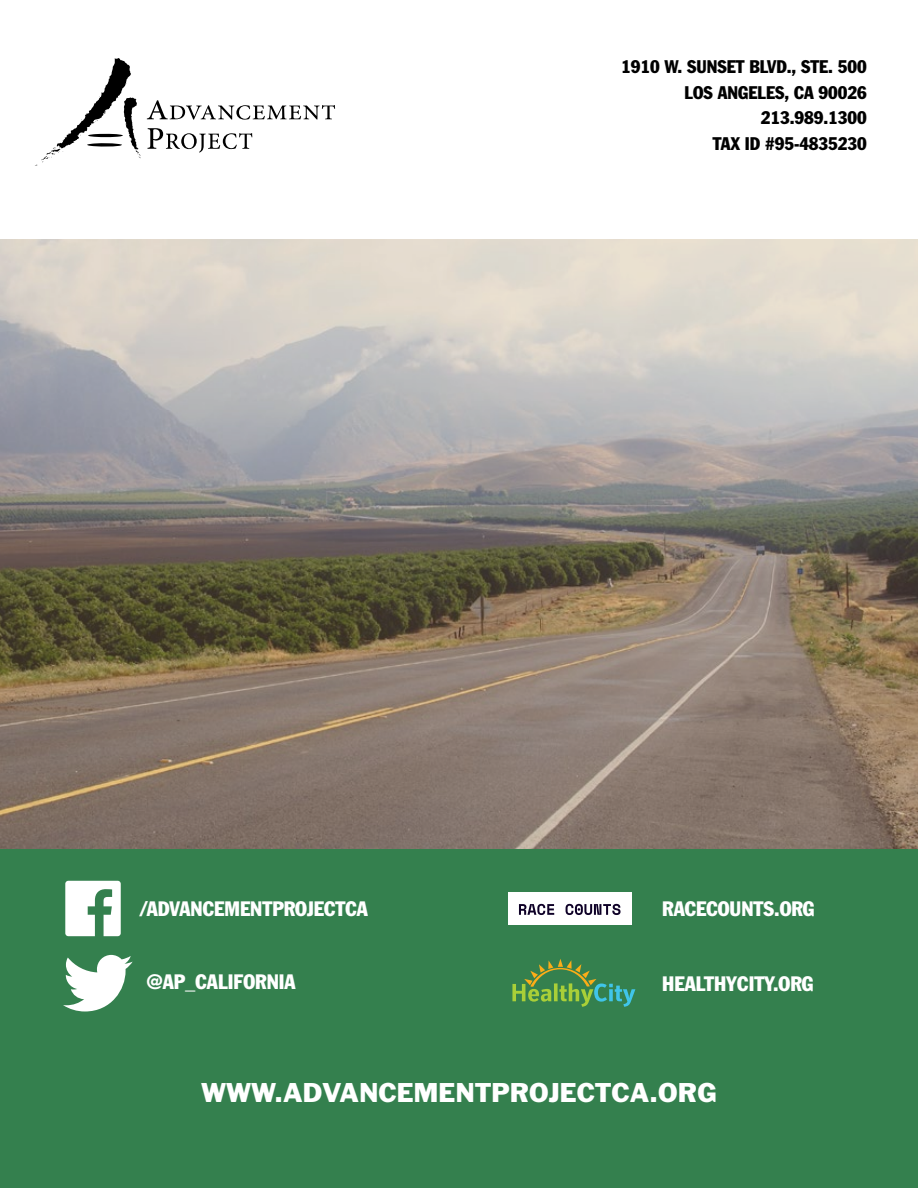
<style>
.page{position:relative;width:918px;height:1188px;background:#fff}
.page>*{position:absolute;margin:0;border:0;box-sizing:border-box;transform-origin:0 0}
.t1{font:25.05px "Franklin Gothic Std";color:#fff}
.t2{font:condensed 20.55px "Franklin Gothic Std";color:#fff}
.t3{font:condensed 18px/25.5px "Franklin Gothic Std";color:#000;text-align:right}
</style>
<div class="page">
<img style="left:0;top:240px;width:918px;height:609px">
<div style="left:0;top:849px;width:918px;height:339px;background:#34804e"></div>
<svg style="left:65px;top:881px;width:56px;height:55px"></svg>
<svg style="left:63px;top:955px;width:70px;height:57px"></svg>
<svg style="left:512px;top:959px;width:123px;height:48px"></svg>
<div style="left:508px;top:893px;width:123px;height:32px;background:#fff"></div>
<svg style="left:537px;top:904px;width:84px;height:11px"></svg>
<svg style="left:148px;top:128px;width:104px;height:25px"></svg>
<svg style="left:147px;top:100px;width:188px;height:20px"></svg>
<svg style="left:35px;top:58px;width:105px;height:108px"></svg>
<p class="t3" style="left:621px;top:54px;width:247px">1910 W. SUNSET BLVD., STE. 500<br>LOS ANGELES, CA 90026<br>213.989.1300<br>TAX ID #95-4835230</p>
<p class="t2" style="left:140px;top:897px;width:229px">/ADVANCEMENTPROJECTCA</p>
<p class="t2" style="left:662px;top:897px;width:154px">RACECOUNTS.ORG</p>
<p class="t2" style="left:146px;top:969px;width:151px">@AP_CALIFORNIA</p>
<p class="t2" style="left:662px;top:971px;width:153px">HEALTHYCITY.ORG</p>
<h1 class="t1" style="left:201px;top:1076px;width:517px">WWW.ADVANCEMENTPROJECTCA.ORG</h1>
</div>
